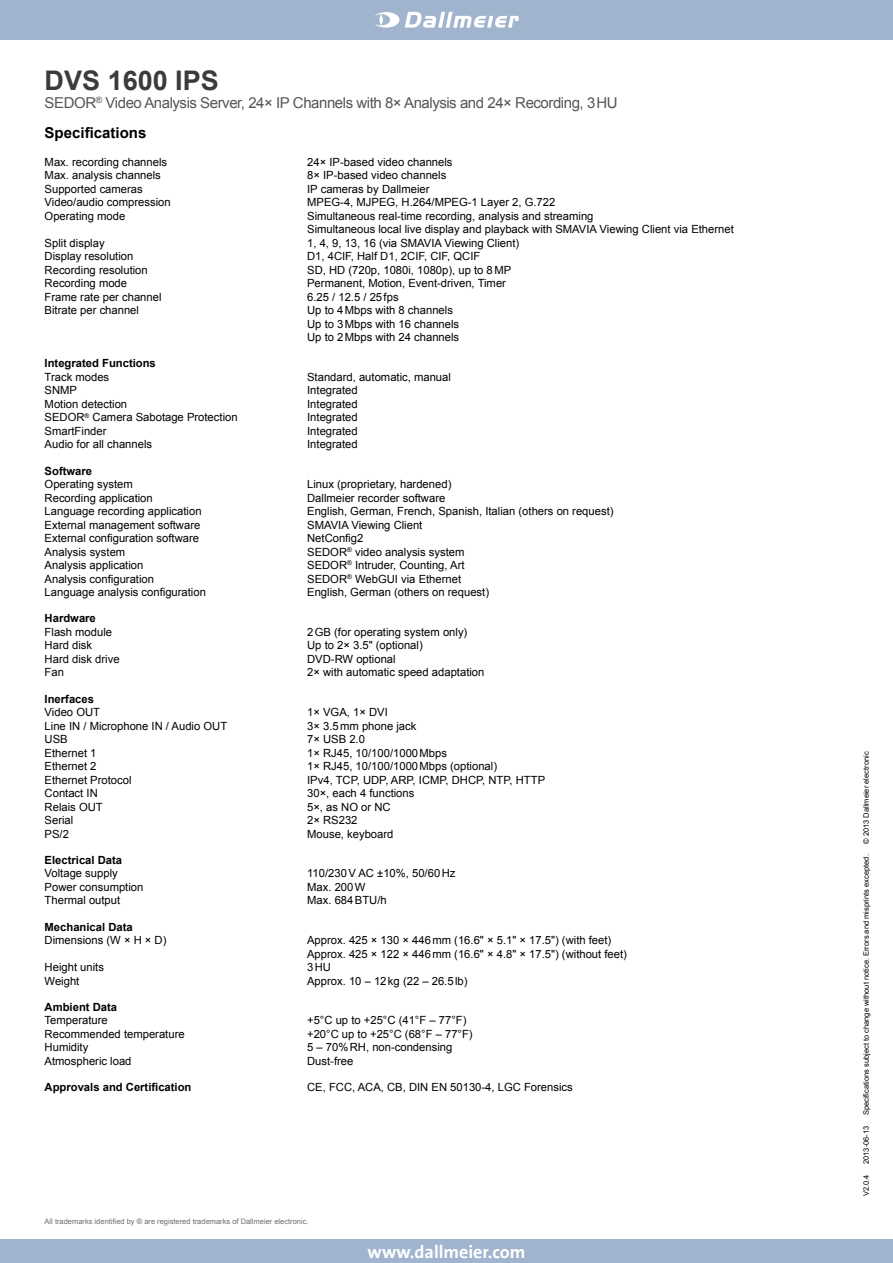
<style>
.page{position:relative;width:893px;height:1263px;background:#fff}
.page>*{position:absolute;margin:0;border:0;box-sizing:border-box;transform-origin:0 0}
.t1{font:700 27px "Arial";color:#3b3b3a}
.t2{font:700 18px "The Sans";color:#fff}
.t3{font:15px/30.9px "Arial";letter-spacing:-.03em;color:#565656}
.t4{font:11.25px/13.5px "Arial";color:#000}
.t5{font:700 11.25px "Arial";color:#000}
.t6{font:7.5px "Arial";color:#000}
.t7{font:7.5px "Arial";color:#6f6f6e}
.s1{font-weight:700;color:#000}
</style>
<div class="page">
<div style="left:0;top:0;width:893px;height:40px;background:#a0b5cd"></div>
<div style="left:0;top:1239px;width:893px;height:24px;background:#a0b5cd"></div>
<svg style="left:405px;top:12px;width:114px;height:16px"></svg>
<svg style="left:375px;top:12px;width:24px;height:16px"></svg>
<svg style="left:379px;top:14px;width:4px;height:11px"></svg>
<h1 class="t1" style="left:45px;top:62px;width:176px">DVS 1600 IPS</h1>
<h3 class="t3" style="left:45px;top:87px;width:574px">SEDOR<sup>®</sup> Video Analysis Server, 24× IP Channels with 8× Analysis and 24× Recording, 3HU<br><span class="s1">Specifications</span></h3>
<p class="t4" style="left:45px;top:155px;width:124px">Max. recording channels</p>
<p class="t4" style="left:307px;top:155px;width:147px">24× IP-based video channels</p>
<p class="t4" style="left:45px;top:168px;width:118px">Max. analysis channels</p>
<p class="t4" style="left:307px;top:168px;width:141px">8× IP-based video channels</p>
<p class="t4" style="left:45px;top:182px;width:100px">Supported cameras</p>
<p class="t4" style="left:307px;top:182px;width:124px">IP cameras by Dallmeier</p>
<p class="t4" style="left:45px;top:195px;width:128px">Video/audio compression</p>
<p class="t4" style="left:307px;top:195px;width:250px">MPEG-4, MJPEG, H.264/MPEG-1 Layer 2, G.722</p>
<p class="t4" style="left:45px;top:209px;width:82px">Operating mode</p>
<p class="t4" style="left:307px;top:209px;width:428px">Simultaneous real-time recording, analysis and streaming<br>Simultaneous local live display and playback with SMAVIA Viewing Client via Ethernet</p>
<p class="t4" style="left:45px;top:236px;width:62px">Split display</p>
<p class="t4" style="left:307px;top:236px;width:214px">1, 4, 9, 13, 16 (via SMAVIA Viewing Client)</p>
<p class="t4" style="left:45px;top:249px;width:90px">Display resolution</p>
<p class="t4" style="left:307px;top:249px;width:175px">D1, 4CIF, Half D1, 2CIF, CIF, QCIF</p>
<p class="t4" style="left:45px;top:263px;width:105px">Recording resolution</p>
<p class="t4" style="left:307px;top:263px;width:206px">SD, HD (720p, 1080i, 1080p), up to 8MP</p>
<p class="t4" style="left:45px;top:276px;width:84px">Recording mode</p>
<p class="t4" style="left:307px;top:276px;width:200px">Permanent, Motion, Event-driven, Timer</p>
<p class="t4" style="left:45px;top:290px;width:118px">Frame rate per channel</p>
<p class="t4" style="left:307px;top:290px;width:93px">6.25 / 12.5 / 25fps</p>
<p class="t4" style="left:45px;top:303px;width:96px">Bitrate per channel</p>
<p class="t4" style="left:307px;top:303px;width:154px">Up to 4Mbps with 8 channels<br>Up to 3Mbps with 16 channels<br>Up to 2Mbps with 24 channels</p>
<p class="t5" style="left:45px;top:356px;width:113px">Integrated Functions</p>
<p class="t4" style="left:45px;top:370px;width:66px">Track modes</p>
<p class="t4" style="left:307px;top:370px;width:145px">Standard, automatic, manual</p>
<p class="t4" style="left:45px;top:384px;width:34px">SNMP</p>
<p class="t4" style="left:307px;top:384px;width:52px">Integrated</p>
<p class="t4" style="left:45px;top:397px;width:84px">Motion detection</p>
<p class="t4" style="left:307px;top:397px;width:52px">Integrated</p>
<p class="t4" style="left:45px;top:411px;width:195px">SEDOR<sup>®</sup> Camera Sabotage Protection</p>
<p class="t4" style="left:307px;top:411px;width:52px">Integrated</p>
<p class="t4" style="left:45px;top:424px;width:63px">SmartFinder</p>
<p class="t4" style="left:307px;top:424px;width:52px">Integrated</p>
<p class="t4" style="left:45px;top:438px;width:109px">Audio for all channels</p>
<p class="t4" style="left:307px;top:438px;width:52px">Integrated</p>
<p class="t5" style="left:45px;top:463px;width:49px">Software</p>
<p class="t4" style="left:45px;top:477px;width:90px">Operating system</p>
<p class="t4" style="left:307px;top:477px;width:146px">Linux (proprietary, hardened)</p>
<p class="t4" style="left:45px;top:491px;width:110px">Recording application</p>
<p class="t4" style="left:307px;top:491px;width:140px">Dallmeier recorder software</p>
<p class="t4" style="left:45px;top:504px;width:158px">Language recording application</p>
<p class="t4" style="left:307px;top:504px;width:308px">English, German, French, Spanish, Italian (others on request)</p>
<p class="t4" style="left:45px;top:518px;width:157px">External management software</p>
<p class="t4" style="left:307px;top:518px;width:117px">SMAVIA Viewing Client</p>
<p class="t4" style="left:45px;top:531px;width:156px">External configuration software</p>
<p class="t4" style="left:307px;top:531px;width:58px">NetConfig2</p>
<p class="t4" style="left:45px;top:545px;width:82px">Analysis system</p>
<p class="t4" style="left:307px;top:545px;width:159px">SEDOR<sup>®</sup> video analysis system</p>
<p class="t4" style="left:45px;top:558px;width:100px">Analysis application</p>
<p class="t4" style="left:307px;top:558px;width:159px">SEDOR<sup>®</sup> Intruder, Counting, Art</p>
<p class="t4" style="left:45px;top:572px;width:111px">Analysis configuration</p>
<p class="t4" style="left:307px;top:572px;width:156px">SEDOR<sup>®</sup> WebGUI via Ethernet</p>
<p class="t4" style="left:45px;top:585px;width:163px">Language analysis configuration</p>
<p class="t4" style="left:307px;top:585px;width:183px">English, German (others on request)</p>
<p class="t5" style="left:45px;top:611px;width:53px">Hardware</p>
<p class="t4" style="left:45px;top:625px;width:69px">Flash module</p>
<p class="t4" style="left:307px;top:625px;width:162px">2GB (for operating system only)</p>
<p class="t4" style="left:45px;top:639px;width:49px">Hard disk</p>
<p class="t4" style="left:307px;top:639px;width:117px">Up to 2× 3.5" (optional)</p>
<p class="t4" style="left:45px;top:652px;width:77px">Hard disk drive</p>
<p class="t4" style="left:307px;top:652px;width:90px">DVD-RW optional</p>
<p class="t4" style="left:45px;top:666px;width:21px">Fan</p>
<p class="t4" style="left:307px;top:666px;width:179px">2× with automatic speed adaptation</p>
<p class="t5" style="left:45px;top:691px;width:51px">Inerfaces</p>
<p class="t4" style="left:45px;top:705px;width:57px">Video OUT</p>
<p class="t4" style="left:307px;top:705px;width:82px">1× VGA, 1× DVI</p>
<p class="t4" style="left:45px;top:719px;width:184px">Line IN / Microphone IN / Audio OUT</p>
<p class="t4" style="left:307px;top:719px;width:111px">3× 3.5mm phone jack</p>
<p class="t4" style="left:45px;top:732px;width:25px">USB</p>
<p class="t4" style="left:307px;top:732px;width:59px">7× USB 2.0</p>
<p class="t4" style="left:45px;top:746px;width:53px">Ethernet 1</p>
<p class="t4" style="left:307px;top:746px;width:141px">1× RJ45, 10/100/1000Mbps</p>
<p class="t4" style="left:45px;top:759px;width:53px">Ethernet 2</p>
<p class="t4" style="left:307px;top:759px;width:191px">1× RJ45, 10/100/1000Mbps (optional)</p>
<p class="t4" style="left:45px;top:773px;width:88px">Ethernet Protocol</p>
<p class="t4" style="left:307px;top:773px;width:240px">IPv4, TCP, UDP, ARP, ICMP, DHCP, NTP, HTTP</p>
<p class="t4" style="left:45px;top:786px;width:55px">Contact IN</p>
<p class="t4" style="left:307px;top:786px;width:109px">30×, each 4 functions</p>
<p class="t4" style="left:45px;top:800px;width:60px">Relais OUT</p>
<p class="t4" style="left:307px;top:800px;width:85px">5×, as NO or NC</p>
<p class="t4" style="left:45px;top:813px;width:30px">Serial</p>
<p class="t4" style="left:307px;top:813px;width:52px">2× RS232</p>
<p class="t4" style="left:45px;top:827px;width:26px">PS/2</p>
<p class="t4" style="left:307px;top:827px;width:88px">Mouse, keyboard</p>
<p class="t5" style="left:45px;top:852px;width:79px">Electrical Data</p>
<p class="t4" style="left:45px;top:867px;width:75px">Voltage supply</p>
<p class="t4" style="left:307px;top:867px;width:150px">110/230V AC ±10%, 50/60Hz</p>
<p class="t4" style="left:45px;top:880px;width:100px">Power consumption</p>
<p class="t4" style="left:307px;top:880px;width:60px">Max. 200W</p>
<p class="t4" style="left:45px;top:894px;width:77px">Thermal output</p>
<p class="t4" style="left:307px;top:894px;width:81px">Max. 684BTU/h</p>
<p class="t5" style="left:45px;top:919px;width:90px">Mechanical Data</p>
<p class="t4" style="left:45px;top:933px;width:123px">Dimensions (W × H × D)</p>
<p class="t4" style="left:307px;top:933px;width:321px">Approx. 425 × 130 × 446mm (16.6" × 5.1" × 17.5") (with feet)<br>Approx. 425 × 122 × 446mm (16.6" × 4.8" × 17.5") (without feet)</p>
<p class="t4" style="left:45px;top:960px;width:61px">Height units</p>
<p class="t4" style="left:307px;top:960px;width:25px">3HU</p>
<p class="t4" style="left:45px;top:974px;width:36px">Weight</p>
<p class="t4" style="left:307px;top:974px;width:162px">Approx. 10 – 12kg (22 – 26.5lb)</p>
<p class="t5" style="left:45px;top:999px;width:74px">Ambient Data</p>
<p class="t4" style="left:45px;top:1014px;width:65px">Temperature</p>
<p class="t4" style="left:307px;top:1014px;width:161px">+5°C up to +25°C (41°F – 77°F)</p>
<p class="t4" style="left:45px;top:1027px;width:142px">Recommended temperature</p>
<p class="t4" style="left:307px;top:1027px;width:167px">+20°C up to +25°C (68°F – 77°F)</p>
<p class="t4" style="left:45px;top:1041px;width:45px">Humidity</p>
<p class="t4" style="left:307px;top:1041px;width:147px">5 – 70%RH, non-condensing</p>
<p class="t4" style="left:45px;top:1054px;width:88px">Atmospheric load</p>
<p class="t4" style="left:307px;top:1054px;width:48px">Dust-free</p>
<p class="t5" style="left:45px;top:1080px;width:148px">Approvals and Certification</p>
<p class="t4" style="left:307px;top:1080px;width:267px">CE, FCC, ACA, CB, DIN EN 50130-4, LGC Forensics</p>
<p class="t7" style="left:45px;top:1216px;width:265px">All trademarks identified by ® are registered trademarks of Dallmeier electronic.</p>
<h2 class="t2" style="left:368px;top:1242px;width:159px">www.dallmeier.com</h2>
<p class="t6" style="left:861px;top:844px;width:94px;rotate:-90deg">© 2013 Dallmeier electronic</p>
<p class="t6" style="left:861px;top:1115px;width:262px;rotate:-90deg">Specifications subject to change without notice. Errors and misprints excepted.</p>
<p class="t6" style="left:861px;top:1164px;width:40px;rotate:-90deg">2013-06-13</p>
<p class="t6" style="left:861px;top:1196px;width:23px;rotate:-90deg">V2.0.4</p>
</div>
